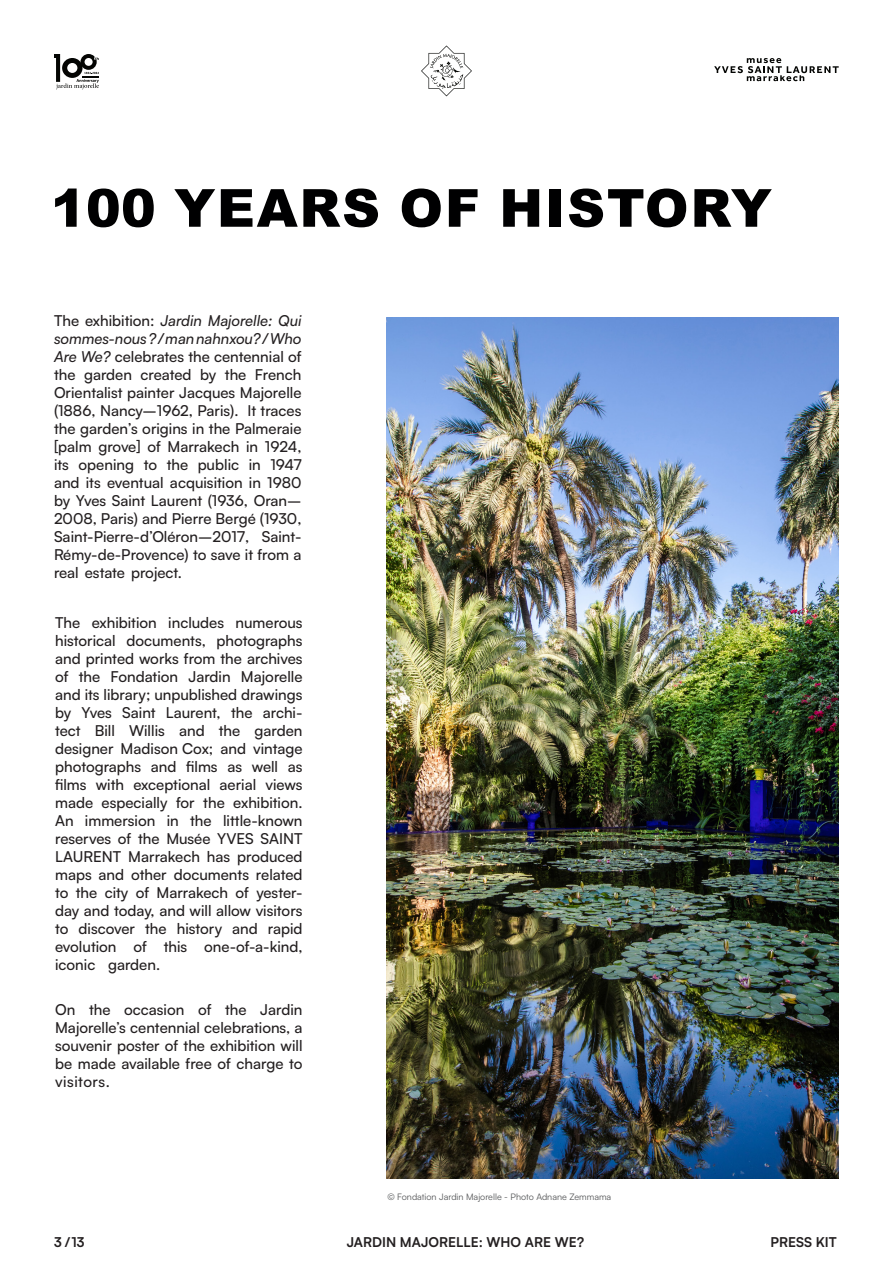
<style>
.page{position:relative;width:893px;height:1263px;background:#fff}
.page>*{position:absolute;margin:0;border:0;box-sizing:border-box;transform-origin:0 0}
.titre{font:900 52.5px "Arial";letter-spacing:.035em;color:#000001}
.Paragraph_Style_2{font:500 15px/18px "Satoshi";color:#231f20}
.Paragraph_Style_2-2{font:italic 500 15px/18px "Satoshi";color:#231f20;text-align:right}
.margin{font:700 13.5px "Satoshi";color:#231f20}
.Paragraph_Style_2-3{font:9px "Satoshi";color:#545557}
.s1{font-style:normal}
</style>
<div class="page">
<svg style="left:421px;top:45px;width:51px;height:51px"></svg>
<svg style="left:714px;top:58px;width:125px;height:23px"></svg>
<svg style="left:54px;top:54px;width:45px;height:35px"></svg>
<img style="left:387px;top:317px;width:452px;height:861px">
<p class="titre" style="left:51px;top:170px;width:722px">100 YEARS OF HISTORY</p>
<p class="Paragraph_Style_2-2" style="left:54px;top:311px;width:249px"><span class="s1">The exhibition:</span> Jardin Majorelle: Qui sommes-nous?/mannahnxou?/Who<br>Are We? <span class="s1">celebrates the centennial of<br>French</span></p>
<p class="Paragraph_Style_2" style="left:54px;top:365px;width:23px">the</p>
<p class="Paragraph_Style_2" style="left:54px;top:383px;width:249px">Orientalist painter Jacques Majorelle</p>
<p class="Paragraph_Style_2" style="left:247px;top:401px;width:56px">It traces</p>
<p class="Paragraph_Style_2" style="left:84px;top:365px;width:49px">garden</p>
<p class="Paragraph_Style_2" style="left:141px;top:365px;width:53px">created</p>
<p class="Paragraph_Style_2" style="left:200px;top:365px;width:18px">by</p>
<p class="Paragraph_Style_2" style="left:225px;top:365px;width:23px">the</p>
<p class="Paragraph_Style_2" style="left:54px;top:401px;width:186px">(1886, Nancy–1962, Paris .)</p>
<p class="Paragraph_Style_2" style="left:54px;top:419px;width:249px">the garden s’ origins in the Palmeraie</p>
<p class="Paragraph_Style_2" style="left:265px;top:437px;width:38px">1924,</p>
<p class="Paragraph_Style_2" style="left:54px;top:437px;width:39px">[palm</p>
<p class="Paragraph_Style_2" style="left:98px;top:437px;width:44px">grove]</p>
<p class="Paragraph_Style_2" style="left:147px;top:437px;width:15px">of</p>
<p class="Paragraph_Style_2" style="left:168px;top:437px;width:73px">Marrakech</p>
<p class="Paragraph_Style_2" style="left:246px;top:437px;width:14px">in</p>
<p class="Paragraph_Style_2" style="left:167px;top:455px;width:23px">the</p>
<p class="Paragraph_Style_2" style="left:198px;top:455px;width:43px">public</p>
<p class="Paragraph_Style_2" style="left:270px;top:455px;width:33px">1947</p>
<p class="Paragraph_Style_2" style="left:54px;top:455px;width:249px">its<br>and its eventual acquisition in 1980 by Yves Saint Laurent (1936, Oran–<br>2008, Paris) and Pierre Bergé )1930,</p>
<p class="Paragraph_Style_2" style="left:54px;top:545px;width:249px">Rémy-de-Provence) to save it from a</p>
<p class="Paragraph_Style_2" style="left:79px;top:455px;width:57px">opening</p>
<p class="Paragraph_Style_2" style="left:249px;top:455px;width:14px">in</p>
<p class="Paragraph_Style_2" style="left:144px;top:455px;width:15px">to</p>
<p class="Paragraph_Style_2" style="left:54px;top:527px;width:197px">Saint-Pierre d- ’Oléron–2017,</p>
<p class="Paragraph_Style_2" style="left:54px;top:563px;width:130px">real estate project.</p>
<p class="Paragraph_Style_2" style="left:262px;top:527px;width:41px">Saint-</p>
<p class="Paragraph_Style_2" style="left:55px;top:613px;width:27px">The</p>
<p class="Paragraph_Style_2" style="left:92px;top:613px;width:67px">exhibition</p>
<p class="Paragraph_Style_2" style="left:168px;top:613px;width:57px">includes</p>
<p class="Paragraph_Style_2" style="left:236px;top:613px;width:69px">numerous</p>
<p class="Paragraph_Style_2" style="left:55px;top:631px;width:62px">historical</p>
<p class="Paragraph_Style_2" style="left:55px;top:649px;width:249px">and printed works from the archives</p>
<p class="Paragraph_Style_2" style="left:241px;top:667px;width:63px">Majorelle</p>
<p class="Paragraph_Style_2" style="left:126px;top:631px;width:81px">documents,</p>
<p class="Paragraph_Style_2" style="left:216px;top:631px;width:88px">photographs</p>
<p class="Paragraph_Style_2" style="left:55px;top:667px;width:249px">of<br>and its library; unpublished drawings</p>
<p class="Paragraph_Style_2" style="left:255px;top:721px;width:49px">garden</p>
<p class="Paragraph_Style_2" style="left:79px;top:667px;width:23px">the</p>
<p class="Paragraph_Style_2" style="left:111px;top:667px;width:69px">Fondation</p>
<p class="Paragraph_Style_2" style="left:188px;top:667px;width:44px">Jardin</p>
<p class="Paragraph_Style_2" style="left:55px;top:703px;width:18px">by</p>
<p class="Paragraph_Style_2" style="left:122px;top:703px;width:35px">Saint</p>
<p class="Paragraph_Style_2" style="left:231px;top:703px;width:23px">the</p>
<p class="Paragraph_Style_2" style="left:263px;top:703px;width:41px">archi-</p>
<p class="Paragraph_Style_2" style="left:82px;top:703px;width:32px">Yves</p>
<p class="Paragraph_Style_2" style="left:166px;top:703px;width:56px">Laurent,</p>
<p class="Paragraph_Style_2" style="left:95px;top:721px;width:22px">Bill</p>
<p class="Paragraph_Style_2" style="left:129px;top:721px;width:37px">Willis</p>
<p class="Paragraph_Style_2" style="left:179px;top:721px;width:27px">and</p>
<p class="Paragraph_Style_2" style="left:219px;top:721px;width:23px">the</p>
<p class="Paragraph_Style_2" style="left:55px;top:721px;width:27px">tect</p>
<p class="Paragraph_Style_2" style="left:55px;top:739px;width:60px">designer</p>
<p class="Paragraph_Style_2" style="left:121px;top:739px;width:94px">Madison Cox;</p>
<p class="Paragraph_Style_2" style="left:220px;top:739px;width:27px">and</p>
<p class="Paragraph_Style_2" style="left:253px;top:739px;width:51px">vintage</p>
<p class="Paragraph_Style_2" style="left:55px;top:757px;width:88px">photographs</p>
<p class="Paragraph_Style_2" style="left:151px;top:757px;width:27px">and</p>
<p class="Paragraph_Style_2" style="left:186px;top:757px;width:33px">films</p>
<p class="Paragraph_Style_2" style="left:227px;top:757px;width:16px">as</p>
<p class="Paragraph_Style_2" style="left:252px;top:757px;width:28px">well</p>
<p class="Paragraph_Style_2" style="left:288px;top:757px;width:16px">as</p>
<p class="Paragraph_Style_2" style="left:55px;top:775px;width:33px">films</p>
<p class="Paragraph_Style_2" style="left:96px;top:775px;width:30px">with</p>
<p class="Paragraph_Style_2" style="left:133px;top:775px;width:78px">exceptional</p>
<p class="Paragraph_Style_2" style="left:220px;top:775px;width:38px">aerial</p>
<p class="Paragraph_Style_2" style="left:265px;top:775px;width:39px">views</p>
<p class="Paragraph_Style_2" style="left:55px;top:793px;width:40px">made</p>
<p class="Paragraph_Style_2" style="left:102px;top:793px;width:67px">especially</p>
<p class="Paragraph_Style_2" style="left:176px;top:793px;width:20px">for</p>
<p class="Paragraph_Style_2" style="left:203px;top:793px;width:23px">the</p>
<p class="Paragraph_Style_2" style="left:233px;top:793px;width:71px">exhibition.</p>
<p class="Paragraph_Style_2" style="left:190px;top:811px;width:23px">the</p>
<p class="Paragraph_Style_2" style="left:223px;top:811px;width:81px">little-known</p>
<p class="Paragraph_Style_2" style="left:85px;top:811px;width:72px">immersion</p>
<p class="Paragraph_Style_2" style="left:167px;top:811px;width:14px">in</p>
<p class="Paragraph_Style_2" style="left:55px;top:811px;width:20px">An</p>
<p class="Paragraph_Style_2" style="left:55px;top:829px;width:249px">reserves of the Musée YVES SAINT</p>
<p class="Paragraph_Style_2" style="left:237px;top:847px;width:67px">produced</p>
<p class="Paragraph_Style_2" style="left:128px;top:847px;width:73px">Marrakech</p>
<p class="Paragraph_Style_2" style="left:207px;top:847px;width:25px">has</p>
<p class="Paragraph_Style_2" style="left:55px;top:847px;width:68px">LAURENT</p>
<p class="Paragraph_Style_2" style="left:99px;top:865px;width:27px">and</p>
<p class="Paragraph_Style_2" style="left:131px;top:865px;width:37px">other</p>
<p class="Paragraph_Style_2" style="left:174px;top:865px;width:77px">documents</p>
<p class="Paragraph_Style_2" style="left:256px;top:865px;width:48px">related</p>
<p class="Paragraph_Style_2" style="left:55px;top:865px;width:38px">maps</p>
<p class="Paragraph_Style_2" style="left:55px;top:901px;width:249px">day and today, and will allow visitors</p>
<p class="Paragraph_Style_2" style="left:76px;top:883px;width:23px">the</p>
<p class="Paragraph_Style_2" style="left:136px;top:883px;width:15px">of</p>
<p class="Paragraph_Style_2" style="left:156px;top:883px;width:73px">Marrakech</p>
<p class="Paragraph_Style_2" style="left:236px;top:883px;width:15px">of</p>
<p class="Paragraph_Style_2" style="left:105px;top:883px;width:25px">city</p>
<p class="Paragraph_Style_2" style="left:55px;top:883px;width:15px">to</p>
<p class="Paragraph_Style_2" style="left:256px;top:883px;width:48px">yester-</p>
<p class="Paragraph_Style_2" style="left:55px;top:919px;width:15px">to</p>
<p class="Paragraph_Style_2" style="left:79px;top:919px;width:58px">discover</p>
<p class="Paragraph_Style_2" style="left:145px;top:919px;width:23px">the</p>
<p class="Paragraph_Style_2" style="left:177px;top:919px;width:47px">history</p>
<p class="Paragraph_Style_2" style="left:232px;top:919px;width:27px">and</p>
<p class="Paragraph_Style_2" style="left:268px;top:919px;width:36px">rapid</p>
<p class="Paragraph_Style_2" style="left:108px;top:937px;width:54px;text-indent:-53px">evolution garden.</p>
<p class="Paragraph_Style_2" style="left:133px;top:937px;width:15px">of</p>
<p class="Paragraph_Style_2" style="left:164px;top:937px;width:25px">this</p>
<p class="Paragraph_Style_2" style="left:55px;top:955px;width:42px">iconic</p>
<p class="Paragraph_Style_2" style="left:204px;top:937px;width:100px">one-of -a- kind,</p>
<p class="Paragraph_Style_2" style="left:55px;top:1000px;width:249px">On<br>Majorelle s’ centennial celebrations a, souvenir poster of the exhibition will be made available free of charge to visitors.</p>
<p class="Paragraph_Style_2" style="left:89px;top:1000px;width:23px">the</p>
<p class="Paragraph_Style_2" style="left:198px;top:1000px;width:15px">of</p>
<p class="Paragraph_Style_2" style="left:225px;top:1000px;width:23px">the</p>
<p class="Paragraph_Style_2" style="left:260px;top:1000px;width:44px">Jardin</p>
<p class="Paragraph_Style_2" style="left:124px;top:1000px;width:62px">occasion</p>
<p class="margin" style="left:54px;top:1232px;width:32px">3/13</p>
<p class="Paragraph_Style_2-3" style="left:387px;top:1191px;width:225px">© Fondation Jardin Majorelle - Photo Adnane Zemmama</p>
<p class="margin" style="left:347px;top:1232px;width:239px">JARDIN MAJORELLE: WHO ARE WE?</p>
<p class="margin" style="left:770px;top:1232px;width:68px">PRESS KIT</p>
</div>
